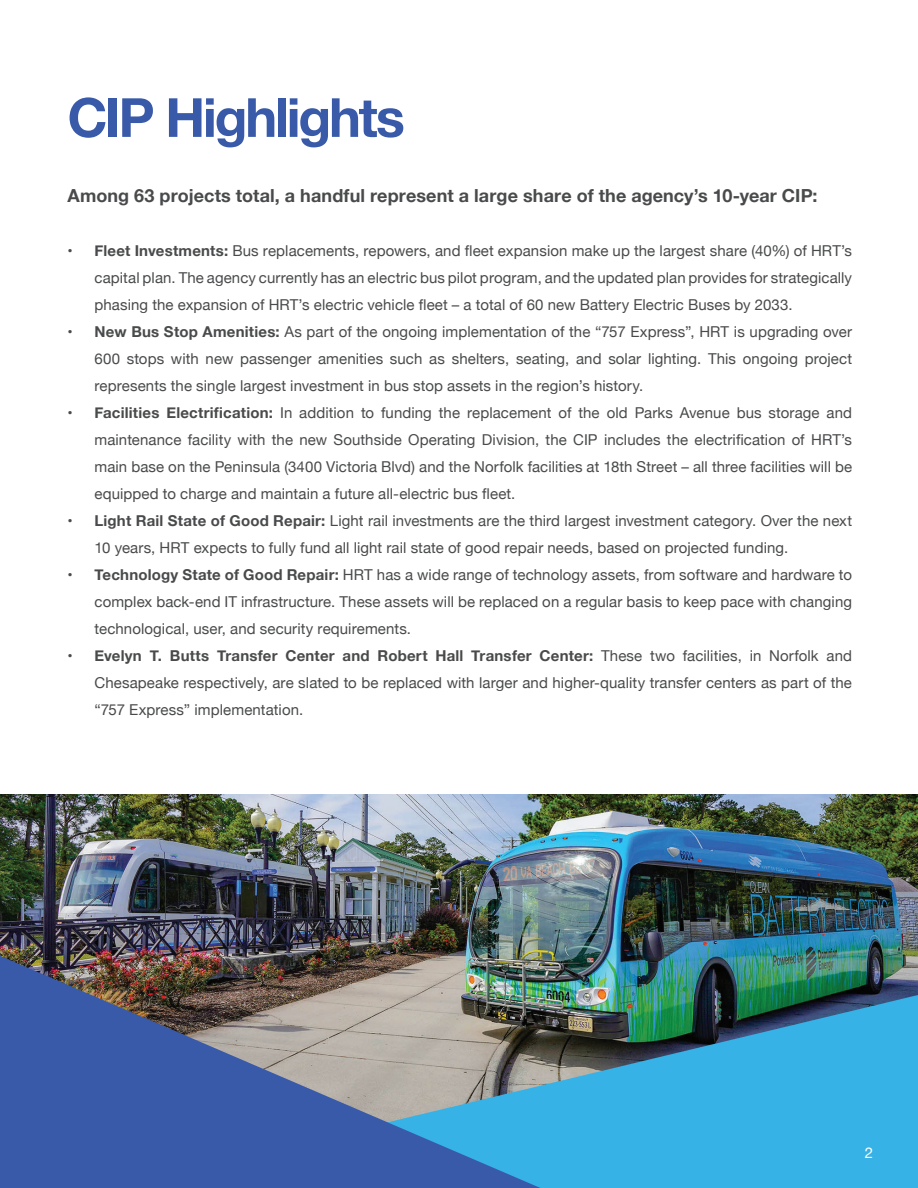
<style>
.page{position:relative;width:918px;height:1188px;background:#fff}
.page>*{position:absolute;margin:0;border:0;box-sizing:border-box;transform-origin:0 0}
.t1{font:700 54px "Helvetica Neue";letter-spacing:-.045em;color:#395aa8}
.t2{font:700 18px "Helvetica Neue";letter-spacing:.005em;color:#494a4b}
.t3{font:15px/27px "Helvetica Neue";letter-spacing:.005em;color:#494a4b;text-align:justify}
.t4{font:15px "Helvetica Neue";color:#fff}
.s1{font-weight:700}
</style>
<div class="page">
<img style="left:0;top:794px;width:918px;height:201px">
<svg style="left:540px;top:995px;width:378px;height:193px;background:#369cc0"></svg>
<img style="left:0;top:956px;width:540px;height:232px">
<h1 class="t1" style="left:68px;top:75px;width:339px">CIP Highlights</h1>
<p class="t2" style="left:68px;top:181px;width:752px">Among 63 projects total, a handful represent a large share of the agency’s 10-year CIP:</p>
<p class="t3" style="left:95px;top:238px;width:759px;text-indent:-27px"><span class="s1">• Fleet Investments:</span> Bus replacements, repowers, and fleet expansion make up the largest share (40%) of HRT’s capital plan. The agency currently has an electric bus pilot program, and the updated plan provides for strategically phasing the expansion of HRT’s electric vehicle fleet – a total of 60 new Battery Electric Buses by 2033.</p>
<p class="t3" style="left:95px;top:319px;width:759px;text-indent:-27px"><span class="s1">• New Bus Stop Amenities:</span> As part of the ongoing implementation of the “757 Express”, HRT is upgrading over 600 stops with new passenger amenities such as shelters, seating, and solar lighting. This ongoing project represents the single largest investment in bus stop assets in the region’s history.</p>
<p class="t3" style="left:95px;top:400px;width:759px;text-indent:-27px"><span class="s1">• Facilities Electrification:</span> In addition to funding the replacement of the old Parks Avenue bus storage and maintenance facility with the new Southside Operating Division, the CIP includes the electrification of HRT’s main base on the Peninsula (3400 Victoria Blvd) and the Norfolk facilities at 18th Street – all three facilities will be equipped to charge and maintain a future all-electric bus fleet.</p>
<p class="t3" style="left:95px;top:508px;width:759px;text-indent:-27px"><span class="s1">• Light Rail State of Good Repair:</span> Light rail investments are the third largest investment category. Over the next<br>10 years, HRT expects to fully fund all light rail state of good repair needs, based on projected funding.</p>
<p class="t3" style="left:95px;top:562px;width:759px;text-indent:-27px"><span class="s1">• Technology State of Good Repair:</span> HRT has a wide range of technology assets, from software and hardware to complex back-end IT infrastructure. These assets will be replaced on a regular basis to keep pace with changing technological, user, and security requirements.</p>
<p class="t3" style="left:95px;top:643px;width:759px;text-indent:-27px"><span class="s1">• Evelyn T. Butts Transfer Center and Robert Hall Transfer Center:</span> These two facilities, in Norfolk and Chesapeake respectively, are slated to be replaced with larger and higher-quality transfer centers as part of the “757 Express” implementation.</p>
<p class="t4" style="left:865px;top:1141px;width:10px">2</p>
</div>
